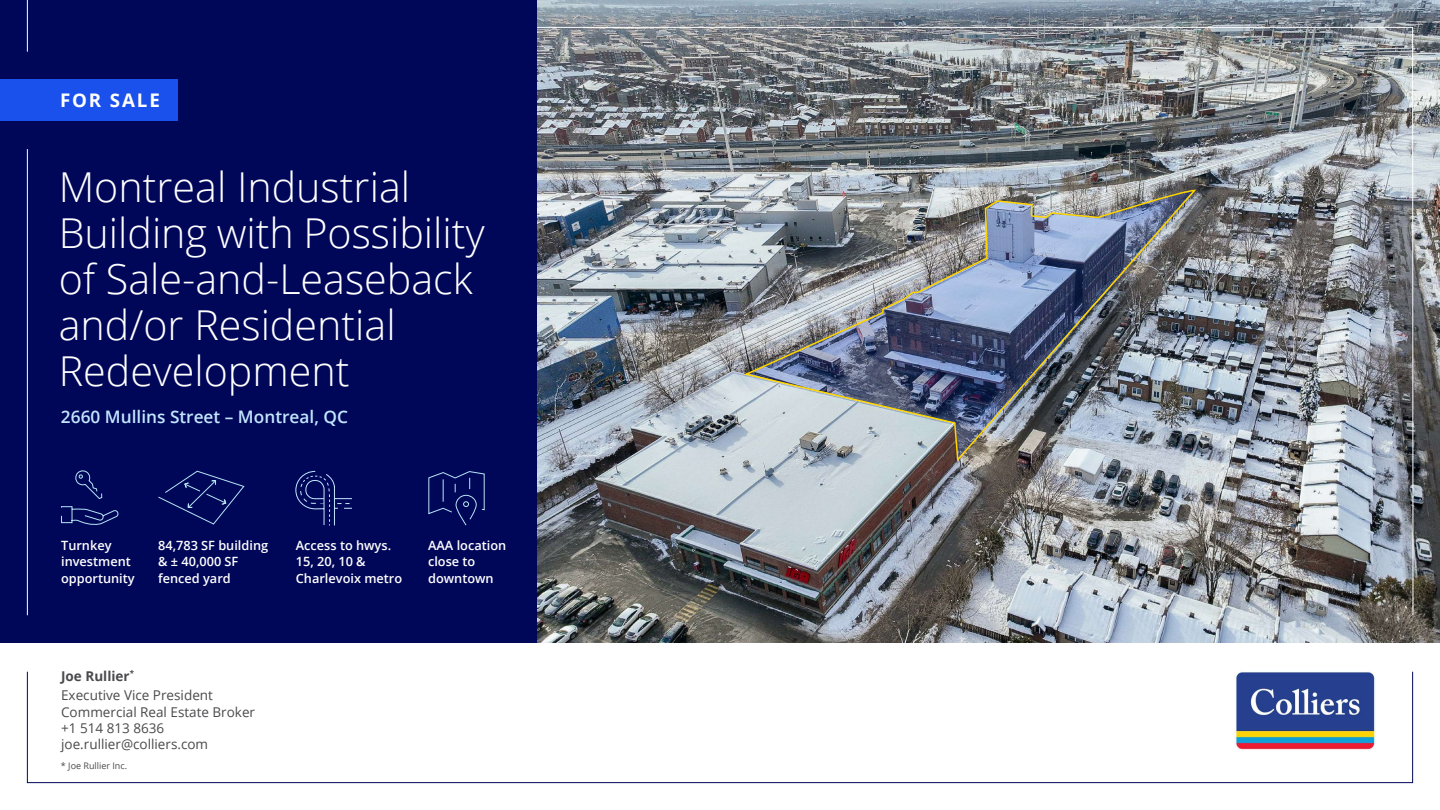
<style>
.page{position:relative;width:1440px;height:810px;background:#fff}
.page>*{position:absolute;margin:0;border:0;box-sizing:border-box;transform-origin:0 0}
.t1{font:300 41.25px/46.2px "Open Sans";color:#fff}
.t2{font:700 18.75px "Open Sans";letter-spacing:.1em;color:#fff}
.t3{font:600 17.25px "Open Sans";color:#c3e6ff}
.t4{font:13.5px/16.2px "Open Sans";color:#4a4a4d}
.t5{font:600 12.75px/16.5px "Open Sans";color:#fff}
.t6{font:9px "Open Sans";color:#4a4a4d}
.s1{font-weight:700}
</style>
<div class="page">
<img style="left:537px;top:0;width:903px;height:643px">
<div style="left:0;top:0;width:537px;height:644px;background:#000759"></div>
<div style="left:27px;top:671px;width:1386px;height:112px;border:1px solid #000759"></div>
<img style="left:1234px;top:671px;width:141px;height:80px">
<hr style="left:27px;top:149px;width:1px;height:466px;background:#fff">
<div style="left:0;top:79px;width:178px;height:42px;background:#1a50ec"></div>
<img style="left:537px;top:27px;width:877px;height:589px">
<svg style="left:61px;top:470px;width:58px;height:55px"></svg>
<svg style="left:158px;top:470px;width:87px;height:55px"></svg>
<svg style="left:295px;top:471px;width:57px;height:55px"></svg>
<svg style="left:428px;top:471px;width:57px;height:55px"></svg>
<img style="left:744px;top:189px;width:454px;height:274px">
<hr style="left:27px;top:0;width:1px;height:52px;background:#fff">
<h2 class="t2" style="left:60px;top:87px;width:101px">FOR SALE</h2>
<h1 class="t1" style="left:59px;top:163px;width:427px">Montreal Industrial<br>Building with Possibility of Sale-and-Leaseback and/or Residential<br>Redevelopment</h1>
<h3 class="t3" style="left:61px;top:405px;width:288px">2660 Mullins Street – Montreal, QC</h3>
<p class="t5" style="left:61px;top:536px;width:75px">Turnkey investment opportunity</p>
<p class="t5" style="left:158px;top:536px;width:112px">84,783 SF building &amp; ± 40,000 SF fenced yard</p>
<p class="t5" style="left:296px;top:536px;width:108px">Access to hwys.<br>15, 20, 10 &amp;<br>Charlevoix metro</p>
<p class="t5" style="left:428px;top:536px;width:80px">AAA location close to downtown</p>
<p class="t4" style="left:61px;top:666px;width:153px;line-height:19.6px"><span class="s1">Joe Rullier</span><sup>*<br></sup>Executive Vice President</p>
<p class="t4" style="left:61px;top:703px;width:196px">Commercial Real Estate Broker +1 514 813 8636 joe.rullier@colliers.com</p>
<p class="t6" style="left:61px;top:759px;width:68px">* Joe Rullier Inc.</p>
</div>
